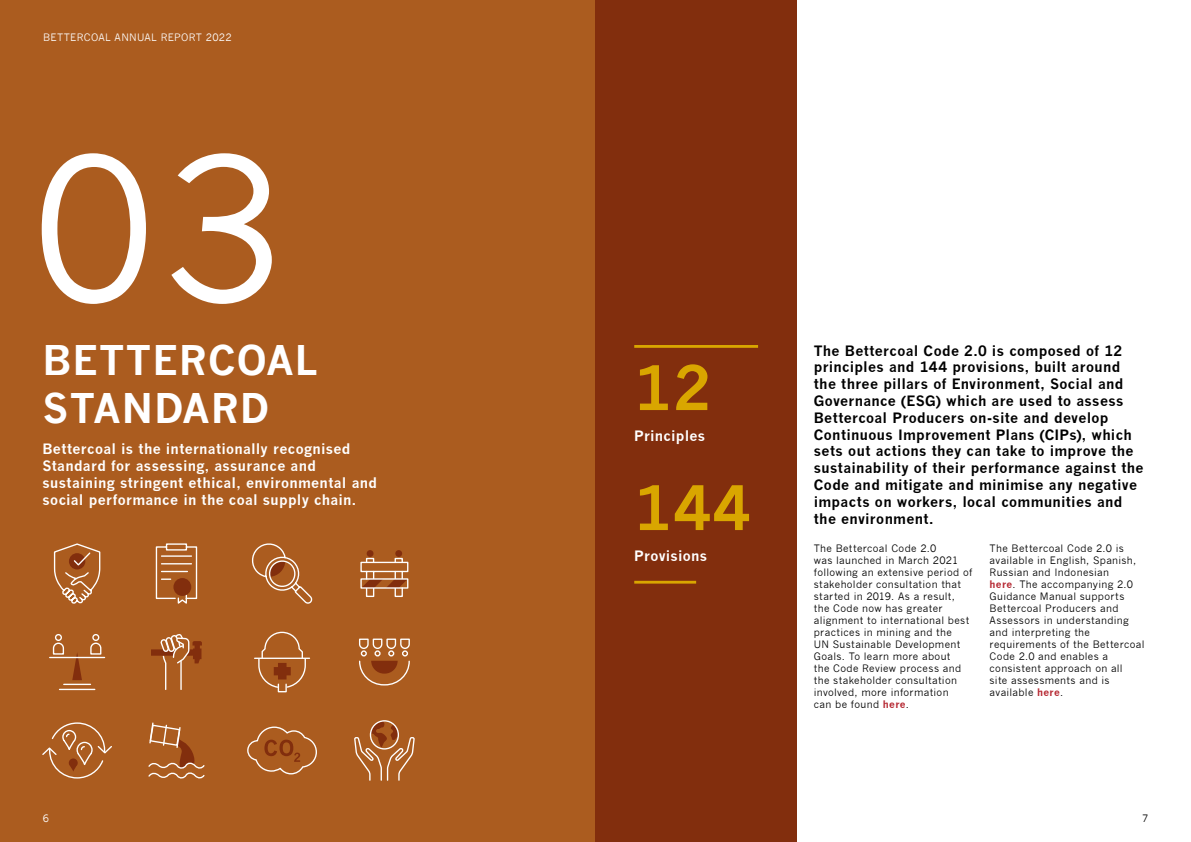
<style>
.page{position:relative;width:1191px;height:842px;background:#fff}
.page>*{position:absolute;margin:0;border:0;box-sizing:border-box;transform-origin:0 0}
.t1{font:195.8px "News Gothic";color:#fff}
.t2{font:700 60px "News Gothic";color:#d9a600}
.t3{font:700 40px/48px "News Gothic";letter-spacing:.03em;color:#fff}
.t4{font:700 14px/16.8px "News Gothic";letter-spacing:.02em;color:#000}
.t5{font:700 14px/16.8px "News Gothic";letter-spacing:.02em;color:#fff}
.t6{font:10px/12px "News Gothic";letter-spacing:.03em;color:#000}
.t7{font:10px "News Gothic";letter-spacing:.03em;color:#fff}
.s1{font-weight:700;color:#b52630}
</style>
<div class="page">
<div style="left:0;top:0;width:595px;height:842px;background:#ab5c1f"></div>
<svg style="left:53px;top:543px;width:48px;height:61px"></svg>
<svg style="left:155px;top:543px;width:43px;height:61px"></svg>
<div style="left:173px;top:578px;width:18px;height:18px;background:#822e0d;border-radius:50%"></div>
<svg style="left:252px;top:543px;width:60px;height:61px"></svg>
<div style="left:367px;top:550px;width:6px;height:7px;background:#822e0d;border-radius:50%"></div>
<div style="left:395px;top:550px;width:7px;height:7px;background:#822e0d;border-radius:50%"></div>
<svg style="left:360px;top:561px;width:49px;height:37px"></svg>
<div style="left:360px;top:578px;width:48px;height:11px;border:1px solid #fff"></div>
<div style="left:366px;top:558px;width:8px;height:5px;border:1px solid #fff"></div>
<div style="left:394px;top:558px;width:9px;height:5px;border:1px solid #fff"></div>
<hr style="left:59px;top:689px;width:36px;height:1px;background:#fff">
<div style="left:55px;top:634px;width:7px;height:7px;border:1px solid #fff;border-radius:50%"></div>
<svg style="left:52px;top:642px;width:50px;height:43px"></svg>
<div style="left:92px;top:634px;width:7px;height:7px;border:1px solid #fff;border-radius:50%"></div>
<hr style="left:50px;top:657px;width:55px;height:1px;background:#fff">
<svg style="left:151px;top:634px;width:51px;height:56px"></svg>
<hr style="left:255px;top:658px;width:54px;height:1px;background:#fff">
<div style="left:278px;top:683px;width:9px;height:9px;border:1px solid #fff"></div>
<svg style="left:257px;top:632px;width:49px;height:57px"></svg>
<svg style="left:359px;top:638px;width:51px;height:48px"></svg>
<svg style="left:42px;top:722px;width:70px;height:57px"></svg>
<svg style="left:148px;top:722px;width:57px;height:57px"></svg>
<svg style="left:247px;top:726px;width:70px;height:49px"></svg>
<svg style="left:354px;top:721px;width:61px;height:60px"></svg>
<div style="left:370px;top:720px;width:29px;height:29px;border:1px solid #fff;border-radius:50%"></div>
<div style="left:595px;top:0;width:202px;height:842px;background:#822e0d"></div>
<hr style="left:634px;top:345px;width:124px;height:3px;background:#d9a600">
<hr style="left:634px;top:581px;width:62px;height:3px;background:#d9a600">
<p class="t7" style="left:43px;top:32px;width:190px">BETTERCOAL ANNUAL REPORT 2022</p>
<h1 class="t1" style="left:32px;top:117px;width:252px">03</h1>
<h3 class="t3" style="left:43px;top:336px;width:277px">BETTERCOAL<br>STANDARD</h3>
<h3 class="t5" style="left:43px;top:441px;width:336px">Bettercoal is the internationally recognised Standard for assessing, assurance and sustaining stringent ethical, environmental and social performance in the coal supply chain.</h3>
<p class="t7" style="left:43px;top:813px;width:8px">6</p>
<h2 class="t2" style="left:634px;top:351px;width:78px">12</h2>
<h3 class="t5" style="left:634px;top:427px;width:73px">Principles</h3>
<h2 class="t2" style="left:634px;top:471px;width:118px">144</h2>
<h3 class="t5" style="left:634px;top:547px;width:75px">Provisions</h3>
<p class="t4" style="left:814px;top:342px;width:331px">The Bettercoal Code 2.0 is composed of 12 principles and 144 provisions, built around the three pillars of Environment, Social and Governance (ESG) which are used to assess Bettercoal Producers on-site and develop Continuous Improvement Plans (CIPs), which sets out actions they can take to improve the sustainability of their performance against the Code and mitigate and minimise any negative impacts on workers, local communities and the environment.</p>
<p class="t6" style="left:814px;top:542px;width:160px">The Bettercoal Code 2.0<br>was launched in March 2021 following an extensive period of stakeholder consultation that started in 2019. As a result, the Code now has greater alignment to international best practices in mining and the<br>UN Sustainable Development<br>Goals. To learn more about<br>the Code Review process and the stakeholder consultation involved, more information<br>can be found <span class="s1">here</span>.</p>
<p class="t6" style="left:989px;top:542px;width:156px">The Bettercoal Code 2.0 is available in English, Spanish,<br>Russian and Indonesian<br><span class="s1">here</span>. The accompanying 2.0<br>Guidance Manual supports<br>Bettercoal Producers and<br>Assessors in understanding and interpreting the requirements of the Bettercoal<br>Code 2.0 and enables a consistent approach on all<br>site assessments and is available <span class="s1">here</span>.</p>
<p class="t6" style="left:1142px;top:813px;width:8px">7</p>
</div>
